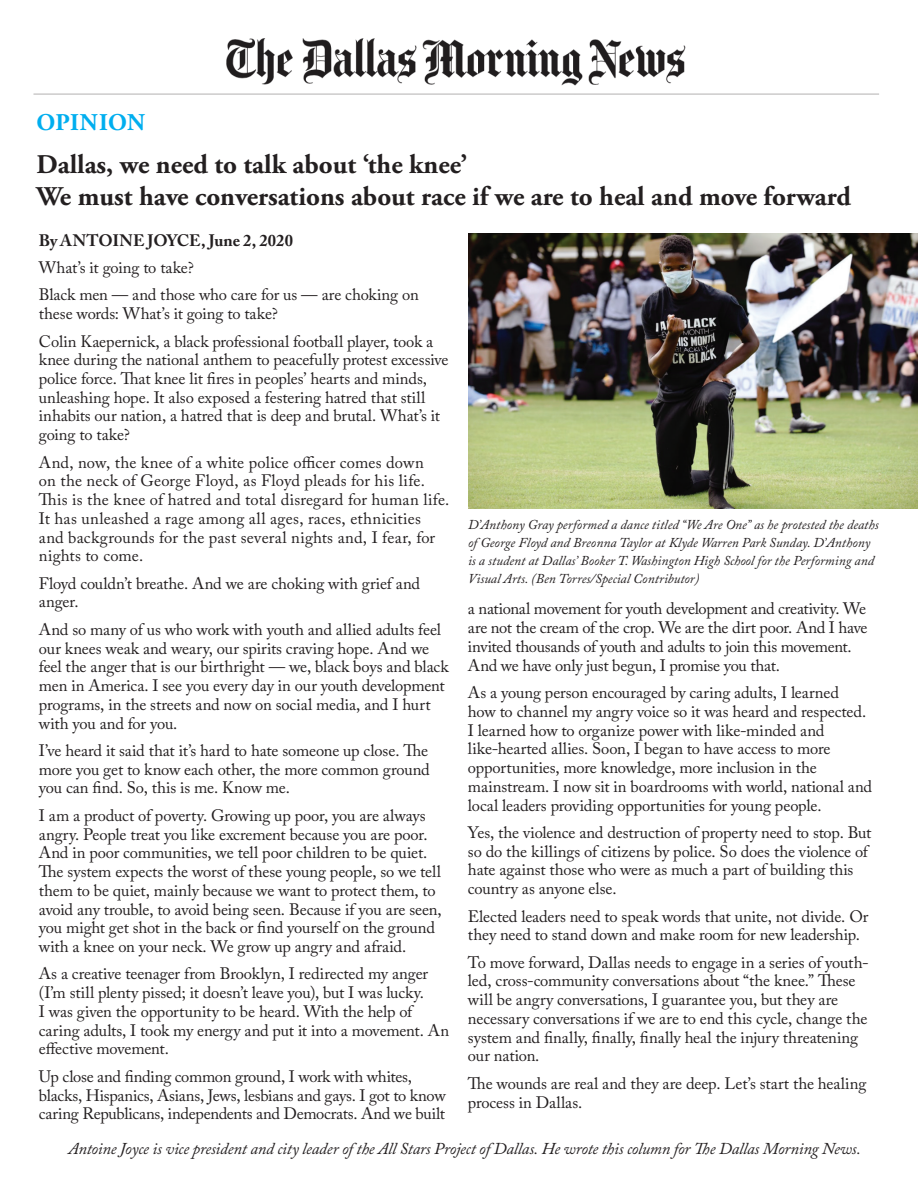
<style>
.page{position:relative;width:918px;height:1188px;background:#fff}
.page>*{position:absolute;margin:0;border:0;box-sizing:border-box;transform-origin:0 0}
.t1{font:700 27px/32.4px "Adobe Garamond Pro";color:#231f20}
.t2{font:700 24px "Adobe Garamond Pro";letter-spacing:.01em;color:#00aeef}
.t3{font:16.5px/18.8px "Adobe Caslon Pro";letter-spacing:-.005em;color:#231f20}
.t4{font:italic 16.5px "Adobe Caslon Pro";letter-spacing:-.01em;color:#231f20}
.t5{font:700 16.5px "Adobe Caslon Pro";letter-spacing:-.005em;color:#231f20}
.t6{font:italic 13.5px/18px "Adobe Caslon Pro";color:#231f20}
</style>
<div class="page">
<img style="left:468px;top:233px;width:450px;height:275px">
<img style="left:220px;top:38px;width:478px;height:56px">
<hr style="left:33px;top:94px;width:846px;height:1px;background:#231f20">
<h2 class="t2" style="left:36px;top:108px;width:110px">OPINION</h2>
<h1 class="t1" style="left:36px;top:149px;width:816px">Dallas, we need to talk about ‘the knee’<br>We must have conversations about race if we are to heal and move forward</h1>
<p class="t5" style="left:39px;top:230px;width:256px">By ANTOINE JOYCE, June 2, 2020</p>
<p class="t3" style="left:39px;top:254px;width:381px;line-height:27.5px">What’s it going to take?<br>Black men — and those who care for us — are choking on</p>
<p class="t3" style="left:39px;top:300px;width:396px;line-height:27.5px">these words: What’s it going to take?<br>Colin Kaepernick, a black professional football player, took a</p>
<p class="t3" style="left:39px;top:350px;width:411px">knee during the national anthem to peacefully protest excessive police force. That knee lit fires in peoples’ hearts and minds, unleashing hope. It also exposed a festering hatred that still inhabits our nation, a hatred that is deep and brutal. What’s it going to take?</p>
<p class="t3" style="left:39px;top:453px;width:412px">And, now, the knee of a white police officer comes down<br>on the neck of George Floyd, as Floyd pleads for his life.<br>This is the knee of hatred and total disregard for human life.<br>It has unleashed a rage among all ages, races, ethnicities and backgrounds for the past several nights and, I fear, for nights to come.</p>
<p class="t3" style="left:39px;top:574px;width:383px">Floyd couldn’t breathe. And we are choking with grief and anger.</p>
<p class="t3" style="left:39px;top:620px;width:411px">And so many of us who work with youth and allied adults feel our knees weak and weary, our spirits craving hope. And we feel the anger that is our birthright — we, black boys and black men in America. I see you every day in our youth development programs, in the streets and now on social media, and I hurt with you and for you.</p>
<p class="t3" style="left:39px;top:741px;width:393px;text-align:justify">I’ve heard it said that it’s hard to hate someone up close. The more you get to know each other, the more common ground you can find. So, this is me. Know me.</p>
<p class="t3" style="left:39px;top:806px;width:404px">I am a product of poverty. Growing up poor, you are always angry. People treat you like excrement because you are poor.<br>And in poor communities, we tell poor children to be quiet.<br>The system expects the worst of these young people, so we tell them to be quiet, mainly because we want to protect them, to avoid any trouble, to avoid being seen. Because if you are seen, you might get shot in the back or find yourself on the ground with a knee on your neck. We grow up angry and afraid.</p>
<p class="t3" style="left:39px;top:964px;width:412px">As a creative teenager from Brooklyn, I redirected my anger (I’m still plenty pissed; it doesn’t leave you), but I was lucky.<br>I was given the opportunity to be heard. With the help of caring adults, I took my energy and put it into a movement. An effective movement.</p>
<p class="t3" style="left:39px;top:1067px;width:408px">Up close and finding common ground, I work with whites, blacks, Hispanics, Asians, Jews, lesbians and gays. I got to know caring Republicans, independents and Democrats. And we built</p>
<p class="t6" style="left:468px;top:515px;width:412px">D’Anthony Gray performed a dance titled “We Are One” as he protested the deaths of George Floyd and Breonna Taylor at Klyde Warren Park Sunday. D’Anthony is a student at Dallas’ Booker T. Washington High School for the Performing and Visual Arts. (Ben Torres/Special Contributor)</p>
<p class="t3" style="left:468px;top:599px;width:401px">a national movement for youth development and creativity. We are not the cream of the crop. We are the dirt poor. And I have invited thousands of youth and adults to join this movement.<br>And we have only just begun, I promise you that.</p>
<p class="t3" style="left:468px;top:683px;width:406px">As a young person encouraged by caring adults, I learned<br>how to channel my angry voice so it was heard and respected.<br>I learned how to organize power with like-minded and like-hearted allies. Soon, I began to have access to more opportunities, more knowledge, more inclusion in the mainstream. I now sit in boardrooms with world, national and local leaders providing opportunities for young people.</p>
<p class="t3" style="left:468px;top:823px;width:405px">Yes, the violence and destruction of property need to stop. But so do the killings of citizens by police. So does the violence of hate against those who were as much a part of building this country as anyone else.</p>
<p class="t3" style="left:468px;top:907px;width:402px">Elected leaders need to speak words that unite, not divide. Or they need to stand down and make room for new leadership.</p>
<p class="t3" style="left:468px;top:953px;width:402px">To move forward, Dallas needs to engage in a series of youth&shy;led, cross-community conversations about “the knee.” These will be angry conversations, I guarantee you, but they are necessary conversations if we are to end this cycle, change the system and finally, finally, finally heal the injury threatening our nation.</p>
<p class="t3" style="left:468px;top:1074px;width:400px">The wounds are real and they are deep. Let’s start the healing process in Dallas.</p>
<p class="t4" style="left:68px;top:1139px;width:794px">Antoine Joyce is vice president and city leader of the All Stars Project of Dallas. He wrote this column for The Dallas Morning News.</p>
</div>
